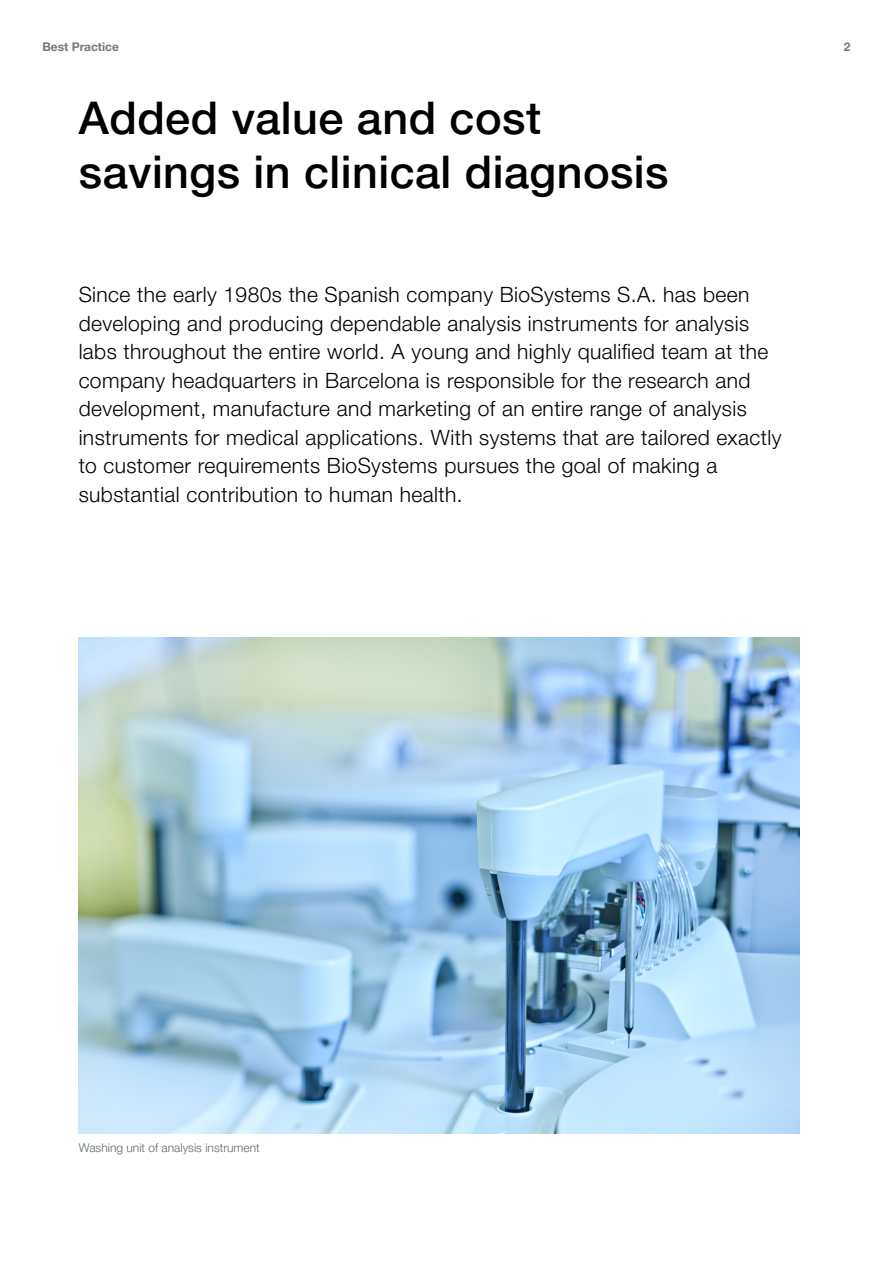
<style>
.page{position:relative;width:893px;height:1263px;background:#fff}
.page>*{position:absolute;margin:0;border:0;box-sizing:border-box;transform-origin:0 0}
.H1_medium{font:500 45px/54px "Helvetica Neue LTW1 G";letter-spacing:.01em;color:#000}
.Anleser{font:300 21px/28.5px "Helvetica Neue LTW1 G";letter-spacing:.02em;color:#000}
.BU_8_10_light_grau{font:300 12px "Helvetica Neue LTW1 G";color:#5e6a71}
.t1{font:700 12px "Helvetica Neue LTW1 G";color:#73797d}
</style>
<div class="page">
<img style="left:79px;top:638px;width:720px;height:496px">
<p class="t1" style="left:43px;top:39px;width:78px">Best Practice</p>
<p class="t1" style="left:844px;top:39px;width:8px">2</p>
<p class="H1_medium" style="left:79px;top:91px;width:591px">Added value and cost savings in clinical diagnosis</p>
<p class="Anleser" style="left:79px;top:280px;width:704px">Since the early 1980s the Spanish company BioSystems S.A. has been developing and producing dependable analysis instruments for analysis labs throughout the entire world. A young and highly qualified team at the company headquarters in Barcelona is responsible for the research and development, manufacture and marketing of an entire range of analysis instruments for medical applications. With systems that are tailored exactly to customer requirements BioSystems pursues the goal of making a substantial contribution to human health.</p>
<p class="BU_8_10_light_grau" style="left:79px;top:1141px;width:183px">Washing unit of analysis instrument</p>
</div>
